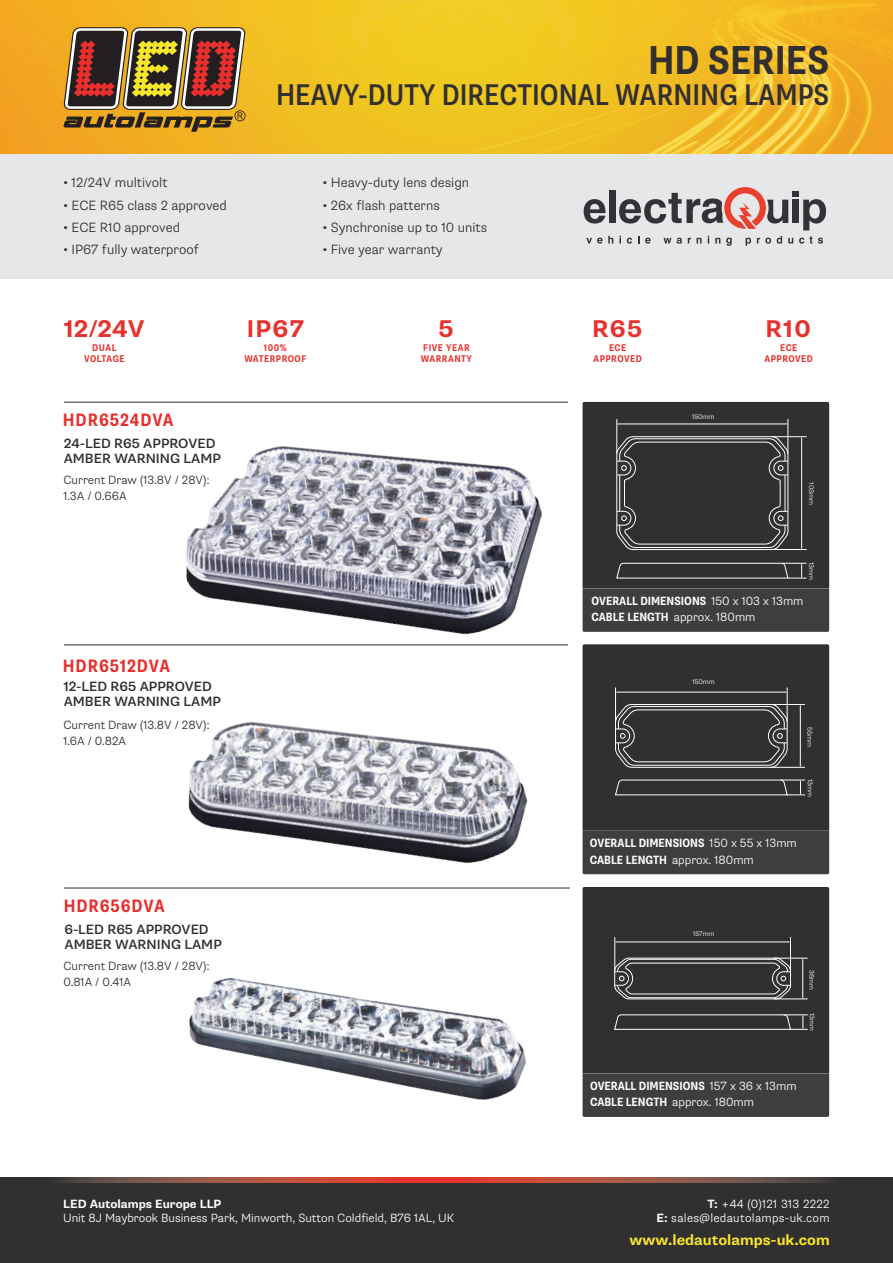
<style>
.page{position:relative;width:893px;height:1263px;background:#fff}
.page>*{position:absolute;margin:0;border:0;box-sizing:border-box;transform-origin:0 0}
.t1{font:700 condensed 40.5px "Supria Sans";color:#312f30}
.t2{font:500 condensed 30px "Supria Sans";color:#312f30}
.t3{font:700 24.3px "Supria Sans";letter-spacing:.05em;color:#e7322e}
.t4{font:700 condensed 18px "Supria Sans";letter-spacing:.05em;color:#e82f2d}
.t5{font:700 15px "Supria Sans";color:#f7e62b}
.t6{font:300 13.5px "Supria Sans";color:#312f30}
.t7{font:500 13.5px/15px "Supria Sans";color:#312f30}
.t8{font:300 12px "Supria Sans";color:#fff}
.t9{font:300 12px "Supria Sans";color:#312f30}
.t10{font:700 condensed 12px "Supria Sans";color:#fff}
.t11{font:300 12px "Supria Sans";letter-spacing:.025em;color:#fff}
.t12{font:700 12px "Supria Sans";color:#fff}
.t13{font:700 condensed 9.75px/10.8px "Supria Sans";letter-spacing:.05em;color:#e7322e;text-align:center}
.t14{font:300 6.9px "Supria Sans";color:#fff}
.t15{font:300 6.75px "Supria Sans";color:#fff}
.s1{font-weight:300;font-stretch:normal}
.s2{font-weight:700;font-stretch:condensed}
.s3{font-weight:700}
</style>
<div class="page">
<div style="left:0;top:1178px;width:893px;height:85px;background:#312f30"></div>
<img style="left:0;top:0;width:893px;height:154px">
<div style="left:583px;top:402px;width:246px;height:186px;background:#312f30"></div>
<div style="left:583px;top:644px;width:246px;height:187px;background:#312f30"></div>
<div style="left:583px;top:887px;width:246px;height:186px;background:#312f30"></div>
<div style="left:583px;top:588px;width:246px;height:44px;background:#3e3e3f"></div>
<div style="left:583px;top:831px;width:246px;height:43px;background:#3e3e3f"></div>
<div style="left:583px;top:1073px;width:246px;height:44px;background:#3e3e3f"></div>
<svg style="left:64px;top:27px;width:182px;height:104px;background:#89633a"></svg>
<svg style="left:56px;top:1178px;width:774px;height:4px;background:#a24d41"></svg>
<div style="left:0;top:154px;width:893px;height:125px;background:#e6e7e9"></div>
<hr style="left:64px;top:888px;width:506px;height:1px;background:#312f30">
<hr style="left:64px;top:645px;width:504px;height:1px;background:#312f30">
<hr style="left:64px;top:402px;width:504px;height:1px;background:#312f30">
<img style="left:189px;top:977px;width:337px;height:123px">
<img style="left:154px;top:644px;width:407px;height:245px">
<img style="left:159px;top:401px;width:410px;height:290px">
<svg style="left:584px;top:199px;width:22px;height:25px"></svg>
<div style="left:609px;top:191px;width:6px;height:32px;background:#343236"></div>
<svg style="left:619px;top:187px;width:207px;height:43px"></svg>
<svg style="left:586px;top:238px;width:16px;height:6px"></svg>
<svg style="left:608px;top:236px;width:5px;height:7px"></svg>
<svg style="left:619px;top:236px;width:2px;height:7px"></svg>
<svg style="left:627px;top:238px;width:5px;height:6px"></svg>
<svg style="left:645px;top:238px;width:5px;height:6px"></svg>
<svg style="left:663px;top:238px;width:8px;height:5px"></svg>
<svg style="left:677px;top:238px;width:5px;height:6px"></svg>
<svg style="left:688px;top:238px;width:3px;height:5px"></svg>
<svg style="left:697px;top:238px;width:5px;height:5px"></svg>
<svg style="left:715px;top:238px;width:5px;height:5px"></svg>
<svg style="left:726px;top:238px;width:6px;height:8px"></svg>
<svg style="left:746px;top:238px;width:5px;height:8px"></svg>
<svg style="left:757px;top:238px;width:14px;height:6px"></svg>
<svg style="left:777px;top:236px;width:5px;height:8px"></svg>
<svg style="left:788px;top:238px;width:5px;height:6px"></svg>
<svg style="left:799px;top:236px;width:13px;height:8px"></svg>
<svg style="left:818px;top:238px;width:5px;height:6px"></svg>
<svg style="left:614px;top:937px;width:177px;height:62px;background:#4b494a"></svg>
<hr style="left:774px;top:999px;width:34px;height:1px;background:#fff">
<hr style="left:774px;top:958px;width:34px;height:1px;background:#fff">
<hr style="left:802px;top:960px;width:1px;height:37px;background:#fff">
<svg style="left:614px;top:1014px;width:194px;height:16px;background:#4d4b4c"></svg>
<svg style="left:615px;top:704px;width:172px;height:64px;background:#494748"></svg>
<hr style="left:787px;top:687px;width:1px;height:35px;background:#fff">
<hr style="left:615px;top:687px;width:1px;height:35px;background:#fff">
<hr style="left:617px;top:692px;width:169px;height:1px;background:#fff">
<hr style="left:770px;top:767px;width:35px;height:1px;background:#fff">
<hr style="left:770px;top:704px;width:35px;height:1px;background:#fff">
<hr style="left:800px;top:706px;width:1px;height:60px;background:#fff">
<svg style="left:615px;top:780px;width:190px;height:16px;background:#474546"></svg>
<svg style="left:616px;top:436px;width:172px;height:114px;background:#403e3f"></svg>
<hr style="left:788px;top:419px;width:1px;height:35px;background:#fff">
<hr style="left:617px;top:419px;width:1px;height:35px;background:#fff">
<hr style="left:618px;top:424px;width:168px;height:1px;background:#fff">
<hr style="left:772px;top:549px;width:35px;height:1px;background:#fff">
<hr style="left:772px;top:436px;width:35px;height:1px;background:#fff">
<hr style="left:801px;top:438px;width:1px;height:110px;background:#fff">
<svg style="left:616px;top:563px;width:191px;height:16px;background:#4a4849"></svg>
<p class="t1" style="left:648px;top:36px;width:183px">HD SERIES</p>
<p class="t2" style="left:276px;top:77px;width:555px">HEAVY-DUTY DIRECTIONAL WARNING LAMPS</p>
<p class="t6" style="left:64px;top:175px;width:105px">• 12/24V multivolt</p>
<p class="t6" style="left:64px;top:197px;width:165px">• ECE R65 class 2 approved</p>
<p class="t6" style="left:64px;top:219px;width:118px">• ECE R10 approved</p>
<p class="t6" style="left:64px;top:241px;width:137px">• IP67 fully waterproof</p>
<p class="t6" style="left:323px;top:175px;width:148px">• Heavy-duty lens design</p>
<p class="t6" style="left:323px;top:197px;width:118px">• 26x flash patterns</p>
<p class="t6" style="left:323px;top:219px;width:166px">• Synchronise up to 10 units</p>
<p class="t6" style="left:323px;top:241px;width:121px">• Five year warranty</p>
<p class="t3" style="left:64px;top:314px;width:82px">12/24V</p>
<p class="t13" style="left:84px;top:343px;width:42px">DUAL<br>VOLTAGE</p>
<p class="t4" style="left:63px;top:409px;width:112px">HDR6524DVA</p>
<p class="t7" style="left:64px;top:436px;width:159px">24-LED R65 APPROVED<br>AMBER WARNING LAMP</p>
<p class="t9" style="left:63px;top:473px;width:148px">Current Draw (13.8V / 28V):</p>
<p class="t9" style="left:63px;top:489px;width:65px">1.3A / 0.66A</p>
<p class="t3" style="left:247px;top:314px;width:59px">IP67</p>
<p class="t13" style="left:244px;top:343px;width:64px">100%<br>WATERPROOF</p>
<p class="t3" style="left:438px;top:314px;width:17px">5</p>
<p class="t13" style="left:421px;top:343px;width:53px;text-align:left">FIVE YEAR<br>WARRANTY</p>
<p class="t4" style="left:63px;top:655px;width:109px">HDR6512DVA</p>
<p class="t7" style="left:64px;top:679px;width:159px">12-LED R65 APPROVED<br>AMBER WARNING LAMP</p>
<p class="t9" style="left:63px;top:717px;width:148px">Current Draw (13.8V / 28V):</p>
<p class="t9" style="left:63px;top:734px;width:64px">1.6A / 0.82A</p>
<p class="t4" style="left:64px;top:895px;width:102px">HDR656DVA</p>
<p class="t7" style="left:64px;top:922px;width:159px">6-LED R65 APPROVED<br>AMBER WARNING LAMP</p>
<p class="t9" style="left:63px;top:959px;width:148px">Current Draw (13.8V / 28V):</p>
<p class="t9" style="left:63px;top:975px;width:69px">0.81A / 0.41A</p>
<p class="t3" style="left:592px;top:314px;width:52px">R65</p>
<p class="t13" style="left:593px;top:343px;width:50px">ECE<br>APPROVED</p>
<p class="t14" style="left:692px;top:412px;width:24px">150mm</p>
<p class="t3" style="left:766px;top:314px;width:47px">R10</p>
<p class="t13" style="left:765px;top:343px;width:50px">ECE<br>APPROVED</p>
<p class="t14" style="left:815px;top:482px;width:24px;rotate:90deg">103mm</p>
<p class="t14" style="left:816px;top:562px;width:20px;rotate:90deg">13mm</p>
<p class="t10" style="left:591px;top:594px;width:213px">OVERALL DIMENSIONS <span class="s1">150 x 103 x 13mm</span></p>
<p class="t8" style="left:591px;top:610px;width:165px"><span class="s2">CABLE LENGTH</span> approx. 180mm</p>
<p class="t14" style="left:692px;top:677px;width:24px">150mm</p>
<p class="t14" style="left:814px;top:727px;width:21px;rotate:90deg">55mm</p>
<p class="t14" style="left:814px;top:779px;width:20px;rotate:90deg">13mm</p>
<p class="t10" style="left:590px;top:836px;width:209px">OVERALL DIMENSIONS <span class="s1">150 x 55 x 13mm</span></p>
<p class="t8" style="left:590px;top:852px;width:165px"><span class="s2">CABLE LENGTH</span> approx. 180mm</p>
<p class="t15" style="left:693px;top:929px;width:23px">157mm</p>
<p class="t15" style="left:816px;top:970px;width:21px;rotate:90deg">36mm</p>
<p class="t15" style="left:816px;top:1013px;width:19px;rotate:90deg">13mm</p>
<p class="t10" style="left:590px;top:1079px;width:208px">OVERALL DIMENSIONS <span class="s1">157 x 36 x 13mm</span></p>
<p class="t8" style="left:590px;top:1095px;width:165px"><span class="s2">CABLE LENGTH</span> approx. 180mm</p>
<p class="t12" style="left:63px;top:1196px;width:160px">LED Autolamps Europe LLP</p>
<p class="t8" style="left:63px;top:1211px;width:392px">Unit 8J Maybrook Business Park, Minworth, Sutton Coldfield, B76 1AL, UK</p>
<p class="t11" style="left:707px;top:1196px;width:124px"><span class="s3">T:</span> +44 (0)121 313 2222</p>
<p class="t11" style="left:657px;top:1211px;width:175px"><span class="s3">E:</span> sales@ledautolamps-uk.com</p>
<p class="t5" style="left:630px;top:1230px;width:202px">www.ledautolamps-uk.com</p>
</div>
